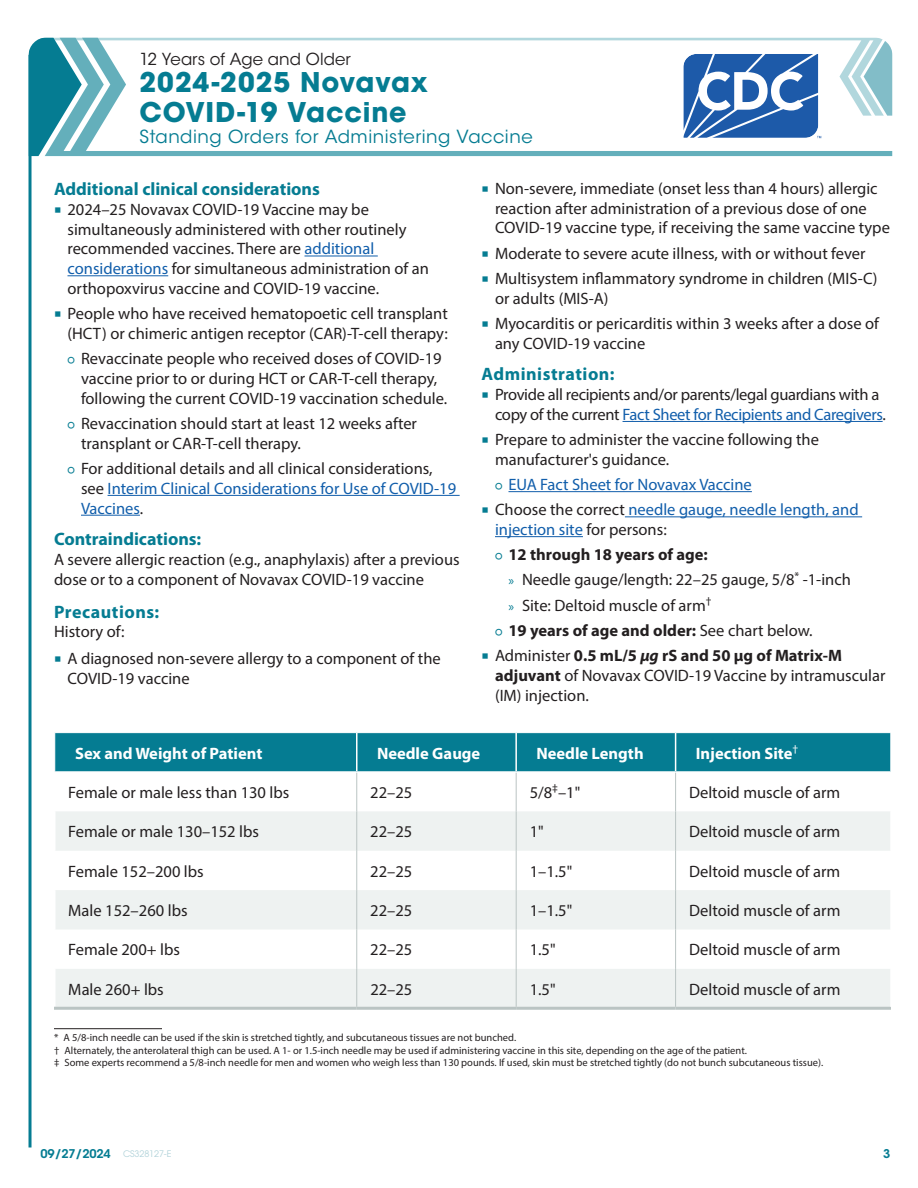
<style>
.page{position:relative;width:918px;height:1188px;background:#fff}
.page>*{position:absolute;margin:0;border:0;box-sizing:border-box;transform-origin:0 0}
.t1{font:700 27px/30px "ITC Avant Garde Pro";letter-spacing:.03em;color:#057c92}
.t2{font:700 18px "Myriad Pro";color:#057c92}
.t3{font:18px "ITC Avant Garde Std";letter-spacing:.03em;color:#057c92}
.t4{font:700 18px "Myriad Pro";letter-spacing:.03em;color:#057c92}
.t5{font:16.5px/19.8px "Myriad Pro";color:#231f20}
.t6{font:16.5px/19.8px "Myriad Pro";letter-spacing:-.02em;color:#231f20}
.t7{font:16.5px/19.8px "Myriad Pro";color:#115eab}
.t8{font:700 16.5px "Myriad Pro";color:#231f20}
.TABLE_H2{font:700 16.5px "Myriad Pro";color:#fff}
.t9{font:16.5px "ITC Avant Garde Std";letter-spacing:.005em;color:#231f20}
.t10{font:600 12px "ITC Avant Garde Std";letter-spacing:-.01em;color:#057c92}
.P_source_note{font:10.5px "Myriad Pro";color:#231f20}
.Footnote{font:10.5px "Myriad Pro";color:#231f20}
.s1{color:#115eab}
.s2{font-family:"Calibri";font-size:13.5px;color:#057c92}
.s3{color:#231f20}
.s4{font-family:"Calibri";font-weight:400;font-size:13.5px;color:#057c92}
.s5{font-size:13.5px;color:#057c92}
.s6{font-weight:400}
.s7{font-weight:700}
.s8{font-weight:700;font-style:italic}
.s9{font-family:"ITC Avant Garde Pro";font-weight:400;font-size:9px;color:#b0d2d9}
</style>
<div class="page">
<hr style="left:29px;top:55px;width:3px;height:1093px;background:#057c92">
<svg style="left:28px;top:38px;width:17px;height:118px"></svg>
<svg style="left:45px;top:38px;width:847px;height:118px"></svg>
<svg style="left:681px;top:51px;width:140px;height:89px"></svg>
<hr style="left:305px;top:256px;width:73px;height:1px;background:#115eab">
<hr style="left:68px;top:275px;width:100px;height:1px;background:#115eab">
<hr style="left:108px;top:495px;width:352px;height:1px;background:#115eab">
<hr style="left:81px;top:515px;width:59px;height:1px;background:#115eab">
<hr style="left:54px;top:1028px;width:108px;height:1px;background:#231f20">
<hr style="left:623px;top:421px;width:260px;height:1px;background:#115eab">
<hr style="left:508px;top:491px;width:244px;height:1px;background:#115eab">
<hr style="left:625px;top:516px;width:237px;height:1px;background:#115eab">
<hr style="left:495px;top:536px;width:88px;height:1px;background:#115eab">
<div style="left:55px;top:733px;width:835px;height:38px;background:#057c92"></div>
<svg style="left:56px;top:811px;width:835px;height:196px;fill:#eef2f1"></svg>
<hr style="left:356px;top:733px;width:2px;height:38px;background:#fff">
<hr style="left:515px;top:733px;width:2px;height:38px;background:#fff">
<hr style="left:675px;top:733px;width:1px;height:38px;background:#fff">
<hr style="left:357px;top:773px;width:1px;height:38px;background:#bac4c3">
<hr style="left:516px;top:773px;width:1px;height:38px;background:#bac4c3">
<hr style="left:675px;top:773px;width:1px;height:38px;background:#bac4c3">
<hr style="left:357px;top:811px;width:1px;height:40px;background:#bac4c3">
<hr style="left:516px;top:811px;width:1px;height:40px;background:#bac4c3">
<hr style="left:675px;top:811px;width:1px;height:40px;background:#bac4c3">
<hr style="left:357px;top:851px;width:1px;height:39px;background:#bac4c3">
<hr style="left:516px;top:851px;width:1px;height:39px;background:#bac4c3">
<hr style="left:675px;top:851px;width:1px;height:39px;background:#bac4c3">
<hr style="left:357px;top:890px;width:1px;height:40px;background:#bac4c3">
<hr style="left:516px;top:890px;width:1px;height:40px;background:#bac4c3">
<hr style="left:675px;top:890px;width:1px;height:40px;background:#bac4c3">
<hr style="left:357px;top:930px;width:1px;height:39px;background:#bac4c3">
<hr style="left:516px;top:930px;width:1px;height:39px;background:#bac4c3">
<hr style="left:675px;top:930px;width:1px;height:39px;background:#bac4c3">
<hr style="left:357px;top:969px;width:1px;height:38px;background:#bac4c3">
<hr style="left:516px;top:969px;width:1px;height:38px;background:#bac4c3">
<hr style="left:675px;top:969px;width:1px;height:38px;background:#bac4c3">
<hr style="left:54px;top:1007px;width:303px;height:3px;background:#bac4c3">
<hr style="left:357px;top:1007px;width:159px;height:3px;background:#bac4c3">
<hr style="left:516px;top:1007px;width:160px;height:3px;background:#bac4c3">
<hr style="left:676px;top:1007px;width:215px;height:3px;background:#bac4c3">
<p class="t9" style="left:140px;top:49px;width:213px">12 Years of Age and Older</p>
<h1 class="t1" style="left:140px;top:66px;width:290px">2024-2025 Novavax<br>COVID-19 Vaccine</h1>
<p class="t3" style="left:140px;top:126px;width:395px">Standing Orders for Administering Vaccine</p>
<h2 class="t2" style="left:54px;top:179px;width:267px">Additional clinical considerations</h2>
<p class="t5" style="left:68px;top:199px;width:363px">2024–25 Novavax COVID-19 Vaccine may be simultaneously administered with other routinely recommended vaccines. There are <span class="s1">additional considerations</span> for simultaneous administration of an orthopoxvirus vaccine and COVID-19 vaccine.</p>
<p class="t5" style="left:68px;top:303px;width:382px">People who have received hematopoetic cell transplant (HCT) or chimeric antigen receptor (CAR)-T-cell therapy:</p>
<p class="t5" style="left:81px;top:348px;width:368px;text-indent:-14px"><span class="s2">○</span> Revaccinate people who received doses of COVID-19 vaccine prior to or during HCT or CAR-T-cell therapy, following the current COVID-19 vaccination schedule.</p>
<p class="t5" style="left:81px;top:413px;width:338px;text-indent:-14px"><span class="s2">○</span> Revaccination should start at least 12 weeks after transplant or CAR-T-cell therapy.</p>
<p class="t5" style="left:81px;top:458px;width:377px;text-indent:-14px"><span class="s2">○</span> For additional details and all clinical considerations, see <span class="s1">Interim Clinical Considerations for Use of COVID-19<br>Vaccines</span>.</p>
<h2 class="t2" style="left:54px;top:529px;width:149px">Contraindications:</h2>
<p class="t5" style="left:54px;top:549px;width:407px">A severe allergic reaction (e.g., anaphylaxis) after a previous dose or to a component of Novavax COVID-19 vaccine</p>
<h2 class="t4" style="left:54px;top:602px;width:107px">Precautions:</h2>
<p class="t5" style="left:54px;top:622px;width:72px">History of:</p>
<p class="t5" style="left:68px;top:648px;width:375px">A diagnosed non-severe allergy to a component of the<br>COVID-19 vaccine</p>
<p class="t5" style="left:495px;top:178px;width:396px">Non-severe, immediate (onset less than 4 hours) allergic reaction after administration of a previous dose of one<br>COVID-19 vaccine type, if receiving the same vaccine type</p>
<p class="t5" style="left:495px;top:243px;width:372px">Moderate to severe acute illness, with or without fever</p>
<p class="t5" style="left:495px;top:268px;width:384px">Multisystem inflammatory syndrome in children (MIS-C) or adults (MIS-A)</p>
<p class="t5" style="left:495px;top:313px;width:386px">Myocarditis or pericarditis within 3 weeks after a dose of any COVID-19 vaccine</p>
<h2 class="t4" style="left:482px;top:364px;width:135px">Administration:</h2>
<p class="t6" style="left:495px;top:384px;width:393px">Provide all recipients and/or parents/legal guardians with a copy of the current <span class="s1">Fact Sheet for Recipients and Caregivers</span>.</p>
<p class="t5" style="left:495px;top:429px;width:326px">Prepare to administer the vaccine following the manufacturer's guidance.</p>
<p class="t7" style="left:495px;top:474px;width:258px"><span class="s2">○</span> EUA Fact Sheet for Novavax Vaccine</p>
<p class="t7" style="left:495px;top:500px;width:365px"><span class="s3">Choose the correct</span> needle gauge, needle length, and injection site <span class="s3">for persons:</span></p>
<p class="t8" style="left:495px;top:545px;width:214px"><span class="s4">○</span> 12 through 18 years of age:</p>
<p class="t5" style="left:508px;top:570px;width:344px"><span class="s5">»</span> Needle gauge/length: 22–25 gauge, 5/8<sup>*</sup> -1-inch</p>
<p class="t5" style="left:508px;top:595px;width:205px"><span class="s5">»</span> Site: Deltoid muscle of arm<sup>†</sup></p>
<p class="t8" style="left:495px;top:621px;width:319px"><span class="s4">○</span> 19 years of age and older: <span class="s6">See chart below.</span></p>
<p class="t5" style="left:495px;top:645px;width:392px">Administer <span class="s7">0.5 mL/5</span> <span class="s8">μg</span> <span class="s7">rS and 50 μg of Matrix-M adjuvant</span> of Novavax COVID-19 Vaccine by intramuscular (IM) injection.</p>
<p class="TABLE_H2" style="left:75px;top:744px;width:189px">Sex and Weight of Patient</p>
<p class="TABLE_H2" style="left:377px;top:744px;width:105px">Needle Gauge</p>
<p class="TABLE_H2" style="left:536px;top:744px;width:109px">Needle Length</p>
<p class="TABLE_H2" style="left:696px;top:744px;width:104px">Injection Site<sup>†</sup></p>
<p class="t5" style="left:68px;top:782px;width:223px">Female or male less than 130 lbs</p>
<p class="t5" style="left:370px;top:782px;width:44px">22–25</p>
<p class="t5" style="left:530px;top:782px;width:52px">5/8<sup>‡</sup>–1"</p>
<p class="t5" style="left:689px;top:782px;width:153px">Deltoid muscle of arm</p>
<p class="t5" style="left:68px;top:822px;width:192px">Female or male 130–152 lbs</p>
<p class="t5" style="left:370px;top:822px;width:44px">22–25</p>
<p class="t5" style="left:530px;top:822px;width:16px">1"</p>
<p class="t5" style="left:689px;top:822px;width:153px">Deltoid muscle of arm</p>
<p class="t5" style="left:68px;top:861px;width:137px">Female 152–200 lbs</p>
<p class="t5" style="left:370px;top:861px;width:44px">22–25</p>
<p class="t5" style="left:530px;top:861px;width:44px">1–1.5"</p>
<p class="t5" style="left:689px;top:861px;width:153px">Deltoid muscle of arm</p>
<p class="t5" style="left:68px;top:900px;width:121px">Male 152–260 lbs</p>
<p class="t5" style="left:370px;top:900px;width:44px">22–25</p>
<p class="t5" style="left:530px;top:900px;width:44px">1–1.5"</p>
<p class="t5" style="left:689px;top:900px;width:153px">Deltoid muscle of arm</p>
<p class="t5" style="left:68px;top:940px;width:113px">Female 200+ lbs</p>
<p class="t5" style="left:370px;top:940px;width:44px">22–25</p>
<p class="t5" style="left:530px;top:940px;width:27px">1.5"</p>
<p class="t5" style="left:689px;top:940px;width:153px">Deltoid muscle of arm</p>
<p class="t5" style="left:68px;top:979px;width:97px">Male 260+ lbs</p>
<p class="t5" style="left:370px;top:979px;width:44px">22–25</p>
<p class="t5" style="left:530px;top:979px;width:27px">1.5"</p>
<p class="t5" style="left:689px;top:979px;width:153px">Deltoid muscle of arm</p>
<p class="P_source_note" style="left:54px;top:1031px;width:464px">* A 5/8-inch needle can be used if the skin is stretched tightly, and subcutaneous tissues are not bunched.</p>
<p class="P_source_note" style="left:54px;top:1044px;width:694px">† Alternately, the anterolateral thigh can be used. A 1- or 1.5-inch needle may be used if administering vaccine in this site, depending on the age of the patient.</p>
<p class="Footnote" style="left:54px;top:1057px;width:771px">‡ Some experts recommend a 5/8-inch needle for men and women who weigh less than 130 pounds. If used, skin must be stretched tightly (do not bunch subcutaneous tissue).</p>
<p class="t10" style="left:41px;top:1146px;width:133px">09/27/2024 <span class="s9">CS328127-E</span></p>
<p class="t10" style="left:883px;top:1146px;width:9px">3</p>
</div>
